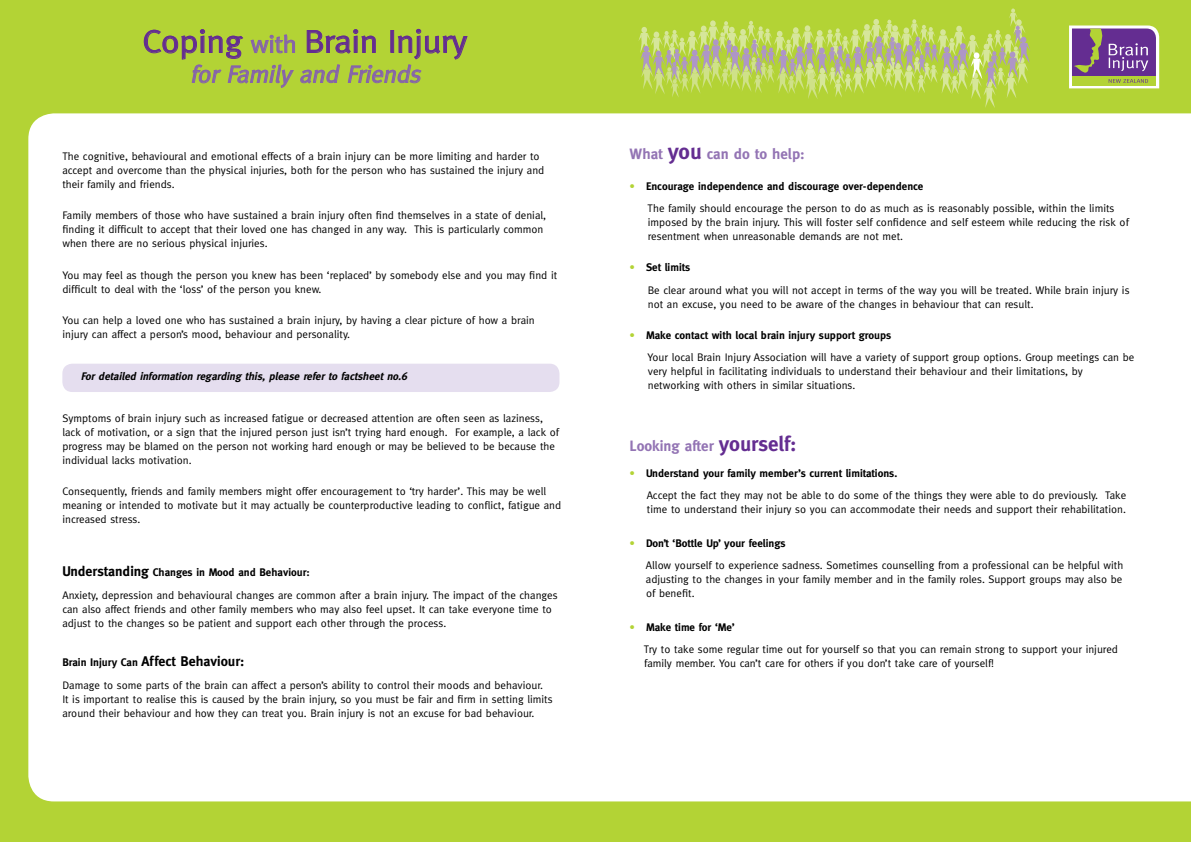
<style>
.page{position:relative;width:1191px;height:842px;background:#b3d335}
.page>*{position:absolute;margin:0;border:0;box-sizing:border-box;transform-origin:0 0}
.t1{font:32px "Meta";letter-spacing:-.01em;color:#642d91;scale:1.08 1}
.t2{font:italic 24px "Meta";color:#8663ab;scale:1.04 1}
.t3{font:700 15px "Meta";color:#9374b4}
.t4{font:700 14px "Meta";color:#000}
.t5{font:11px/14px "Meta";color:#000}
.t6{font:italic 700 11px "Meta";color:#000}
.s1{font-size:24px;color:#8663ab}
.s2{font-weight:700;font-size:14px}
.s3{font-weight:700}
.s4{font-size:11px}
.s5{font-size:22px;color:#642d91}
.s6{font-weight:700;color:#b3d335}
.s7{font-size:21px;color:#642d91}
</style>
<div class="page">
<div style="left:28px;top:113px;width:1163px;height:688px;background:#fff"></div>
<svg style="left:638px;top:8px;width:392px;height:100px"></svg>
<svg style="left:1069px;top:26px;width:90px;height:62px"></svg>
<svg style="left:144px;top:29px;width:323px;height:59px"></svg>
<div style="left:62px;top:364px;width:497px;height:28px;background:#e5deef;border-radius:10px"></div>
<h1 class="t1" style="left:143px;top:23px;width:302px">Coping <span class="s1">with</span> Brain Injury</h1>
<h2 class="t2" style="left:190px;top:60px;width:228px">for Family and Friends</h2>
<p class="t5" style="left:62px;top:150px;width:483px">The cognitive, behavioural and emotional effects of a brain injury can be more limiting and harder to accept and overcome than the physical injuries, both for the person who has sustained the injury and their family and friends.</p>
<p class="t5" style="left:62px;top:209px;width:485px">Family members of those who have sustained a brain injury often find themselves in a state of denial, finding it difficult to accept that their loved one has changed in any way. This is particularly common when there are no serious physical injuries.</p>
<p class="t5" style="left:62px;top:268px;width:496px">You may feel as though the person you knew has been ‘replaced’ by somebody else and you may find it difficult to deal with the ‘loss’ of the person you knew.</p>
<p class="t5" style="left:62px;top:313px;width:474px">You can help a loved one who has sustained a brain injury, by having a clear picture of how a brain injury can affect a person’s mood, behaviour and personality.</p>
<p class="t6" style="left:81px;top:370px;width:330px">For detailed information regarding this, please refer to factsheet no.6</p>
<p class="t5" style="left:62px;top:411px;width:498px">Symptoms of brain injury such as increased fatigue or decreased attention are often seen as laziness, lack of motivation, or a sign that the injured person just isn’t trying hard enough. For example, a lack of progress may be blamed on the person not working hard enough or may be believed to be because the individual lacks motivation.</p>
<p class="t5" style="left:62px;top:484px;width:500px">Consequently, friends and family members might offer encouragement to ‘try harder’. This may be well meaning or intended to motivate but it may actually be counterproductive leading to conflict, fatigue and increased stress.</p>
<p class="t5" style="left:62px;top:561px;width:497px;line-height:22.5px"><span class="s2">Understanding</span> <span class="s3">Changes in Mood and Behaviour:<br></span>Anxiety, depression and behavioural changes are common after a brain injury. The impact of the changes</p>
<p class="t5" style="left:62px;top:602px;width:491px">can also affect friends and other family members who may also feel upset. It can take everyone time to adjust to the changes so be patient and support each other through the process.</p>
<p class="t4" style="left:62px;top:653px;width:184px"><span class="s4">Brain Injury Can</span> Affect Behaviour:</p>
<p class="t5" style="left:62px;top:678px;width:492px">Damage to some parts of the brain can affect a person’s ability to control their moods and behaviour.<br>It is important to realise this is caused by the brain injury, so you must be fair and firm in setting limits around their behaviour and how they can treat you. Brain injury is not an excuse for bad behaviour.</p>
<h3 class="t3" style="left:629px;top:145px;width:177px">What <span class="s5">you</span> can do to help:</h3>
<p class="t5" style="left:647px;top:175px;width:468px;line-height:22.5px;text-indent:-18px"><span class="s6">•</span> <span class="s3">Encourage independence and discourage over-dependence<br></span>The family should encourage the person to do as much as is reasonably possible, within the limits</p>
<p class="t5" style="left:648px;top:215px;width:482px">imposed by the brain injury. This will foster self confidence and self esteem while reducing the risk of resentment when unreasonable demands are not met.</p>
<p class="t5" style="left:648px;top:256px;width:483px;line-height:22.5px;text-indent:-18px"><span class="s6">•</span> <span class="s3">Set limits<br></span>Be clear around what you will not accept in terms of the way you will be treated. While brain injury is</p>
<p class="t5" style="left:648px;top:297px;width:387px">not an excuse, you need to be aware of the changes in behaviour that can result.</p>
<p class="t5" style="left:647px;top:324px;width:488px;line-height:22.5px;text-indent:-18px"><span class="s6">•</span> <span class="s3">Make contact with local brain injury support groups<br></span>Your local Brain Injury Association will have a variety of support group options. Group meetings can be</p>
<p class="t5" style="left:648px;top:364px;width:436px">very helpful in facilitating individuals to understand their behaviour and their limitations, by networking with others in similar situations.</p>
<h3 class="t3" style="left:629px;top:437px;width:169px">Looking after <span class="s7">yourself:</span></h3>
<p class="t5" style="left:647px;top:461px;width:481px;line-height:22.5px;text-indent:-17px"><span class="s6">•</span> <span class="s3">Understand your family member’s current limitations.<br></span>Accept the fact they may not be able to do some of the things they were able to do previously. Take</p>
<p class="t5" style="left:647px;top:502px;width:480px">time to understand their injury so you can accommodate their needs and support their rehabilitation.</p>
<p class="t5" style="left:646px;top:532px;width:479px;line-height:22.5px;text-indent:-16px"><span class="s6">•</span> <span class="s3">Don’t ‘Bottle Up’ your feelings<br></span>Allow yourself to experience sadness. Sometimes counselling from a professional can be helpful with</p>
<p class="t5" style="left:646px;top:572px;width:478px">adjusting to the changes in your family member and in the family roles. Support groups may also be of benefit.</p>
<p class="t5" style="left:644px;top:616px;width:475px;line-height:22.5px;text-indent:-14px"><span class="s6">•</span> <span class="s3">Make time for ‘Me’<br></span>Try to take some regular time out for yourself so that you can remain strong to support your injured</p>
<p class="t5" style="left:644px;top:656px;width:351px">family member. You can’t care for others if you don’t take care of yourself!</p>
</div>
